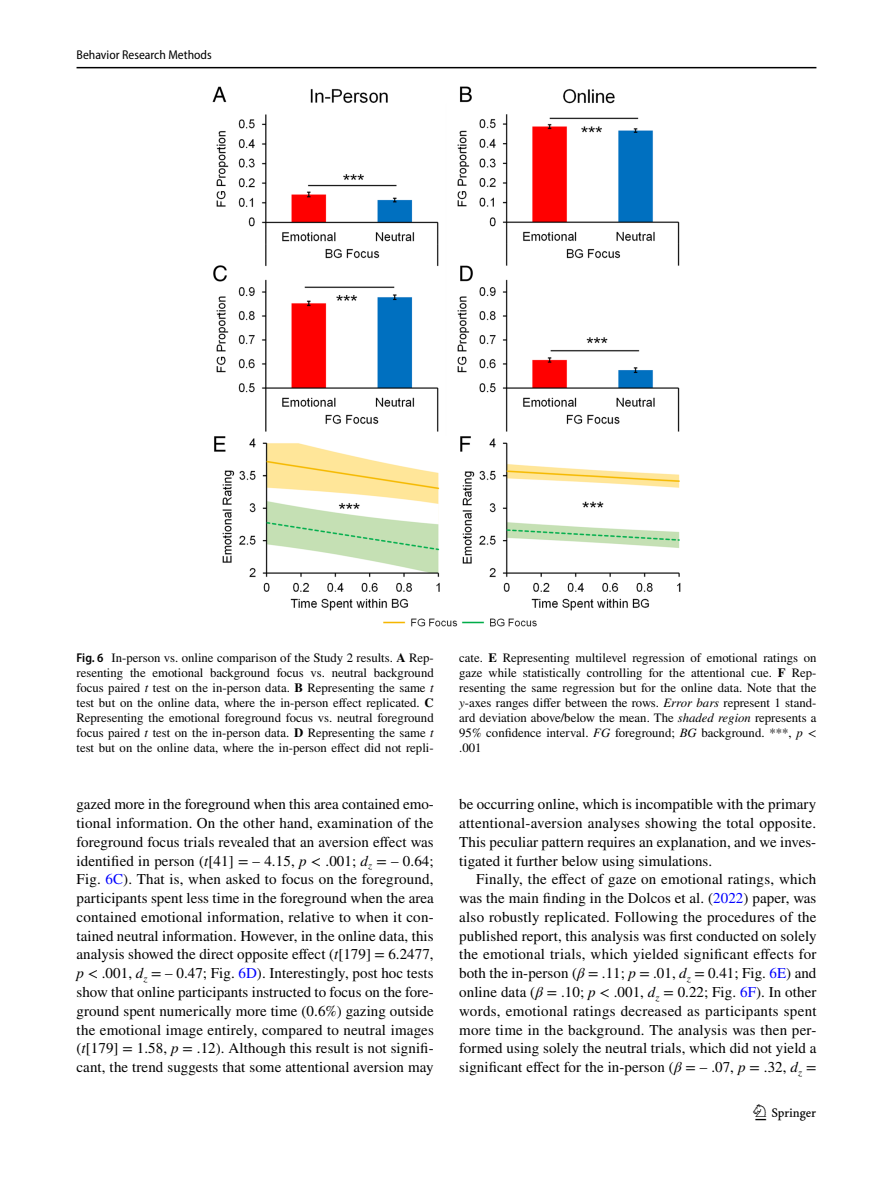
<style>
.page{position:relative;width:893px;height:1187px;background:#fff}
.page>*{position:absolute;margin:0;border:0;box-sizing:border-box;transform-origin:0 0}
.t1{font:22.5px "Springnew Regular 3";color:#000}
.t2{font:15px/18.8px "STIX";letter-spacing:.005em;color:#000;text-align:justify}
.t3{font:12.75px/15px "STIX";color:#000;text-align:justify}
.t4{font:semi-condensed 12.75px "Myriad Pro";color:#000}
.s1{font-family:"Myriad Pro";font-weight:600;font-stretch:semi-condensed}
.s2{font-weight:700}
.s3{font-style:italic}
.s4{color:#00f}
</style>
<div class="page">
<hr style="left:77px;top:67px;width:739px;height:1px;background:#000">
<img style="left:213px;top:87px;width:467px;height:539px">
<p class="t4" style="left:77px;top:48px;width:137px">Behavior Research Methods</p>
<p class="t3" style="left:77px;top:650px;width:359px"><span class="s1">Fig. 6</span> In-person vs. online comparison of the Study 2 results. <span class="s2">A</span> Rep&shy;resenting the emotional background focus vs. neutral background focus paired <span class="s3">t</span> test on the in-person data. <span class="s2">B</span> Representing the same <span class="s3">t </span>test but on the online data, where the in-person effect replicated. <span class="s2">C </span>Representing the emotional foreground focus vs. neutral foreground focus paired <span class="s3">t</span> test on the in-person data. <span class="s2">D</span> Representing the same <span class="s3">t </span>test but on the online data, where the in-person effect did not repli-</p>
<p class="t3" style="left:459px;top:650px;width:359px">cate. <span class="s2">E</span> Representing multilevel regression of emotional ratings on gaze while statistically controlling for the attentional cue. <span class="s2">F</span> Rep&shy;resenting the same regression but for the online data. Note that the <span class="s3">y</span>-axes ranges differ between the rows. <span class="s3">Error bars</span> represent 1 stand&shy;ard deviation above/below the mean. The <span class="s3">shaded region</span> represents a 95% confidence interval. <span class="s3">FG</span> foreground; <span class="s3">BG</span> background. ***, <span class="s3">p</span> &lt; .001</p>
<p class="t2" style="left:77px;top:796px;width:359px">gazed more in the foreground when this area contained emo&shy;tional information. On the other hand, examination of the foreground focus trials revealed that an aversion effect was identified in person (<span class="s3">t</span>[41] = – 4.15, <span class="s3">p</span> &lt; .001; <span class="s3">d</span><sub>z</sub> = – 0.64; Fig. <span class="s4">6C</span>). That is, when asked to focus on the foreground, participants spent less time in the foreground when the area contained emotional information, relative to when it con&shy;tained neutral information. However, in the online data, this analysis showed the direct opposite effect (<span class="s3">t</span>[179] = 6.2477, <span class="s3">p</span> &lt; .001, <span class="s3">d</span><sub>z</sub> = – 0.47; Fig. <span class="s4">6D</span>). Interestingly, post hoc tests show that online participants instructed to focus on the fore&shy;ground spent numerically more time (0.6%) gazing outside the emotional image entirely, compared to neutral images (<span class="s3">t</span>[179] = 1.58, <span class="s3">p</span> = .12). Although this result is not signifi&shy;cant, the trend suggests that some attentional aversion may</p>
<p class="t2" style="left:459px;top:796px;width:358px">be occurring online, which is incompatible with the primary attentional-aversion analyses showing the total opposite.<br>This peculiar pattern requires an explanation, and we inves&shy;tigated it further below using simulations.</p>
<p class="t2" style="left:459px;top:871px;width:359px;text-indent:17px">Finally, the effect of gaze on emotional ratings, which was the main finding in the Dolcos et al. (<span class="s4">2022</span>) paper, was also robustly replicated. Following the procedures of the published report, this analysis was first conducted on solely the emotional trials, which yielded significant effects for both the in-person (<span class="s3">β</span> = .11; <span class="s3">p</span> = .01, <span class="s3">d</span><sub>z</sub> = 0.41; Fig. <span class="s4">6E</span>) and online data (<span class="s3">β</span> = .10; <span class="s3">p</span> &lt; .001, <span class="s3">d</span><sub>z</sub> = 0.22; Fig. <span class="s4">6F</span>). In other words, emotional ratings decreased as participants spent more time in the background. The analysis was then per&shy;formed using solely the neutral trials, which did not yield a significant effect for the in-person (<span class="s3">β</span> = – .07, <span class="s3">p</span> = .32, <span class="s3">d</span><sub>z</sub> =</p>
<h1 class="t1" style="left:755px;top:1104px;width:62px">1 3</h1>
</div>
